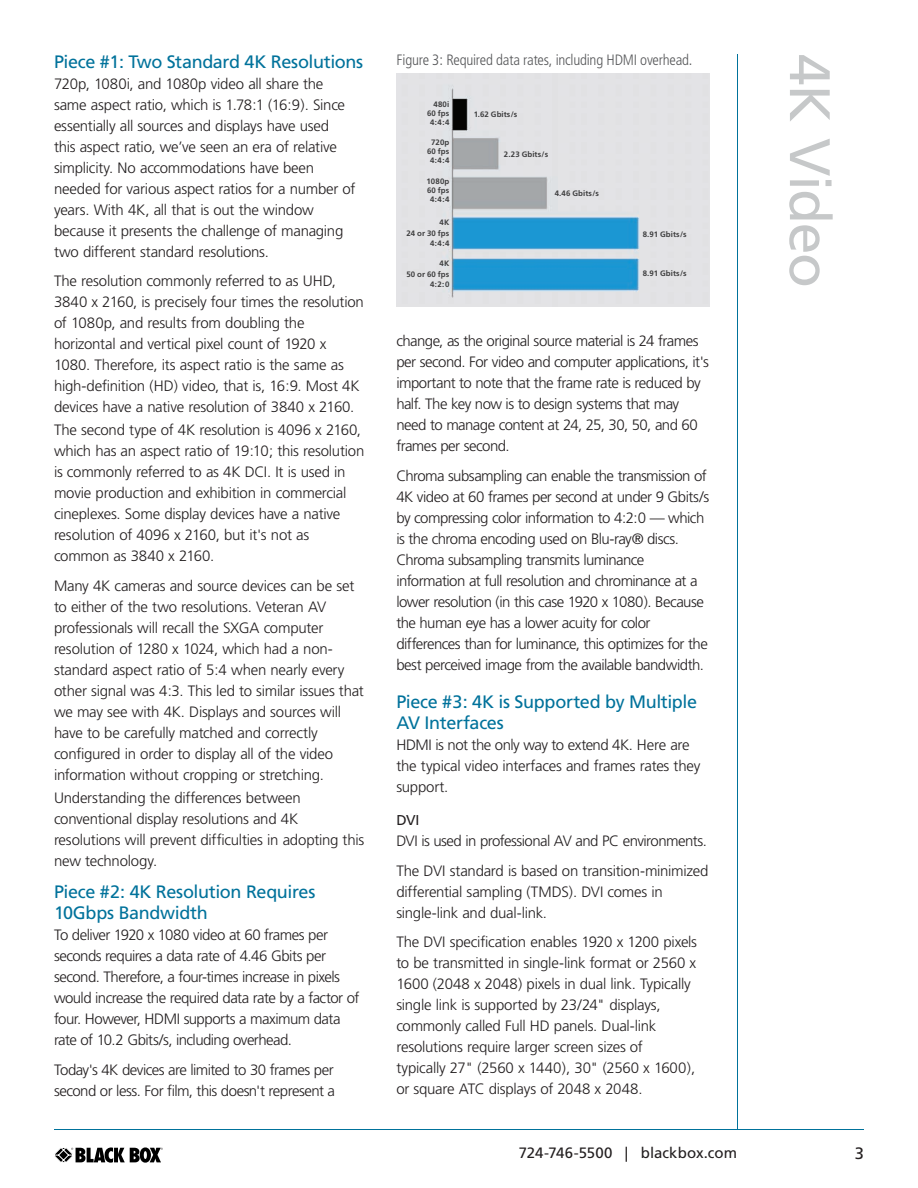
<style>
.page{position:relative;width:918px;height:1188px;background:#fff}
.page>*{position:absolute;margin:0;border:0;box-sizing:border-box;transform-origin:0 0}
.text-whtpaper_08{font:57px "Frutiger";letter-spacing:-.025em;color:#c6c8c9}
.subhead-whtpaper_08{font:18px/21px "Frutiger";letter-spacing:-.02em;color:#00729b}
.t1{font:16.5px "Frutiger";color:#231f20}
.text-whtpaper_08-2{font:300 15px/21px "Frutiger";letter-spacing:-.02em;color:#231f20}
.text-whtpaper_08-3{font:300 15px/21px "Frutiger";letter-spacing:-.04em;color:#231f20}
.Product_Name__1_4-_t{font:300 condensed 15px "Frutiger";letter-spacing:-.015em;color:#57585a}
.t2{font:15px "Frutiger";color:#231f20}
.text-whtpaper_08-4{font:14.25px "Frutiger";color:#231f20}
.Product_Name__1_4-_t-2{font:700 7.8px/9px "Frutiger";letter-spacing:.015em;color:#3e3e3f;text-align:right}
</style>
<div class="page">
<svg style="left:54px;top:1147px;width:109px;height:16px"></svg>
<hr style="left:737px;top:54px;width:1px;height:1075px;background:#00729b">
<img style="left:397px;top:73px;width:313px;height:233px">
<hr style="left:54px;top:1129px;width:810px;height:1px;background:#00729b">
<p class="Product_Name__1_4-_t" style="left:397px;top:52px;width:297px">Figure 3: Required data rates, including HDMI overhead.</p>
<p class="subhead-whtpaper_08" style="left:54px;top:51px;width:311px">Piece #1: Two Standard 4K Resolutions</p>
<p class="text-whtpaper_08" style="left:843px;top:54px;width:235px;rotate:90deg">4K Video</p>
<p class="text-whtpaper_08-2" style="left:54px;top:73px;width:303px">720p, 1080i, and 1080p video all share the same aspect ratio, which is 1.78:1 (16:9). Since essentially all sources and displays have used<br>this aspect ratio, we’ve seen an era of relative simplicity. No accommodations have been needed for various aspect ratios for a number of years. With 4K, all that is out the window because it presents the challenge of managing two different standard resolutions.</p>
<p class="text-whtpaper_08-2" style="left:54px;top:271px;width:311px">The resolution commonly referred to as UHD, 3840 x 2160, is precisely four times the resolution of 1080p, and results from doubling the horizontal and vertical pixel count of 1920 x 1080. Therefore, its aspect ratio is the same as high-definition (HD) video, that is, 16:9. Most 4K devices have a native resolution of 3840 x 2160.</p>
<p class="text-whtpaper_08-2" style="left:54px;top:420px;width:312px">The second type of 4K resolution is 4096 x 2160, which has an aspect ratio of 19:10; this resolution is commonly referred to as 4K DCI. It is used in movie production and exhibition in commercial cineplexes. Some display devices have a native resolution of 4096 x 2160, but it's not as common as 3840 x 2160.</p>
<p class="text-whtpaper_08-2" style="left:54px;top:575px;width:311px">Many 4K cameras and source devices can be set to either of the two resolutions. Veteran AV professionals will recall the SXGA computer resolution of 1280 x 1024, which had a non&shy;standard aspect ratio of 5:4 when nearly every other signal was 4:3. This led to similar issues that we may see with 4K. Displays and sources will have to be carefully matched and correctly configured in order to display all of the video information without cropping or stretching.</p>
<p class="text-whtpaper_08-2" style="left:54px;top:788px;width:312px">Understanding the differences between conventional display resolutions and 4K resolutions will prevent difficulties in adopting this new technology.</p>
<p class="subhead-whtpaper_08" style="left:54px;top:881px;width:263px">Piece #2: 4K Resolution Requires<br>10Gbps Bandwidth</p>
<p class="text-whtpaper_08-3" style="left:54px;top:924px;width:307px">To deliver 1920 x 1080 video at 60 frames per seconds requires a data rate of 4.46 Gbits per second. Therefore, a four-times increase in pixels would increase the required data rate by a factor of four. However, HDMI supports a maximum data rate of 10.2 Gbits/s, including overhead.</p>
<p class="text-whtpaper_08-2" style="left:54px;top:1059px;width:283px">Today's 4K devices are limited to 30 frames per second or less. For film, this doesn't represent a</p>
<p class="Product_Name__1_4-_t-2" style="left:427px;top:100px;width:24px">480i<br>60 fps<br>4:4:4</p>
<p class="Product_Name__1_4-_t-2" style="left:427px;top:138px;width:24px;text-align:center">720p<br>60 fps<br>4:4:4</p>
<p class="Product_Name__1_4-_t-2" style="left:427px;top:177px;width:24px;text-align:center">1080p<br>60 fps<br>4:4:4</p>
<p class="Product_Name__1_4-_t-2" style="left:406px;top:217px;width:44px;line-height:10.5px">4K<br>24 or 30 fps<br>4:4:4</p>
<p class="Product_Name__1_4-_t-2" style="left:406px;top:258px;width:44px;line-height:10.5px">4K<br>50 or 60 fps<br>4:2:0</p>
<p class="Product_Name__1_4-_t-2" style="left:474px;top:109px;width:45px">1.62 Gbits/s</p>
<p class="Product_Name__1_4-_t-2" style="left:504px;top:149px;width:46px">2.23 Gbits/s</p>
<p class="Product_Name__1_4-_t-2" style="left:555px;top:189px;width:46px">4.46 Gbits/s</p>
<p class="Product_Name__1_4-_t-2" style="left:643px;top:230px;width:45px">8.91 Gbits/s</p>
<p class="Product_Name__1_4-_t-2" style="left:643px;top:269px;width:45px">8.91 Gbits/s</p>
<p class="text-whtpaper_08-3" style="left:396px;top:331px;width:314px">change, as the original source material is 24 frames per second. For video and computer applications, it's important to note that the frame rate is reduced by half. The key now is to design systems that may need to manage content at 24, 25, 30, 50, and 60 frames per second.</p>
<p class="text-whtpaper_08-3" style="left:396px;top:465px;width:314px">Chroma subsampling can enable the transmission of 4K video at 60 frames per second at under 9 Gbits/s by compressing color information to 4:2:0 — which is the chroma encoding used on Blu-ray® discs.<br>Chroma subsampling transmits luminance information at full resolution and chrominance at a lower resolution (in this case 1920 x 1080). Because the human eye has a lower acuity for color differences than for luminance, this optimizes for the best perceived image from the available bandwidth.</p>
<p class="subhead-whtpaper_08" style="left:396px;top:691px;width:302px">Piece #3: 4K is Supported by Multiple<br>AV Interfaces</p>
<p class="text-whtpaper_08-2" style="left:396px;top:735px;width:306px">HDMI is not the only way to extend 4K. Here are the typical video interfaces and frames rates they support.</p>
<p class="text-whtpaper_08-4" style="left:396px;top:812px;width:25px">DVI</p>
<p class="text-whtpaper_08-3" style="left:396px;top:831px;width:312px">DVI is used in professional AV and PC environments.</p>
<p class="text-whtpaper_08-2" style="left:396px;top:860px;width:313px">The DVI standard is based on transition-minimized differential sampling (TMDS). DVI comes in single-link and dual-link.</p>
<p class="text-whtpaper_08-2" style="left:396px;top:932px;width:302px">The DVI specification enables 1920 x 1200 pixels to be transmitted in single-link format or 2560 x 1600 (2048 x 2048) pixels in dual link. Typically single link is supported by 23/24" displays, commonly called Full HD panels. Dual-link resolutions require larger screen sizes of<br>typically 27" (2560 x 1440), 30" (2560 x 1600), or square ATC displays of 2048 x 2048.</p>
<p class="t2" style="left:519px;top:1144px;width:220px">724-746-5500 | blackbox.com</p>
<p class="t1" style="left:855px;top:1144px;width:11px">3</p>
</div>
